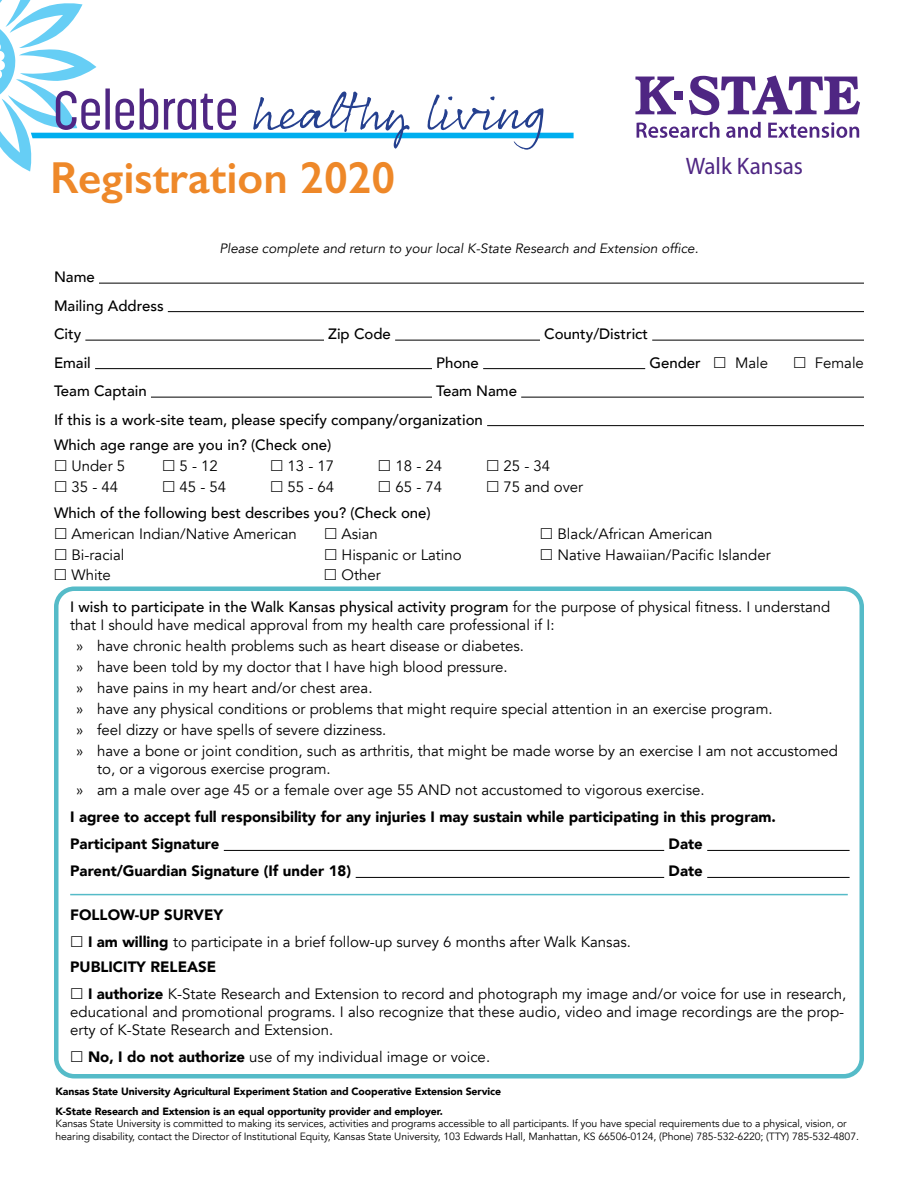
<style>
.page{position:relative;width:918px;height:1188px;background:#fff}
.page>*{position:absolute;margin:0;border:0;box-sizing:border-box;transform-origin:0 0}
.t1{font:600 45px "Gill Sans";color:#ee8829}
.t2{font:23.85px "Myriad Pro";color:#4f2683}
.t3{font:15px/21px "Avenir";color:#000}
.t4{font:500 15px/28.5px "Avenir";color:#000}
.t5{font:900 15px/27px "Avenir";color:#000}
.t6{font:italic 13.5px "Avenir";color:#000}
.t7{font:10.5px/12.6px "Avenir";letter-spacing:-.01em;color:#000}
.t8{font:900 10.5px/19.8px "Avenir";letter-spacing:-.01em;color:#000}
.s1{font-weight:500}
.s2{font-weight:900}
</style>
<div class="page">
<hr style="left:99px;top:283px;width:765px;height:1px;background:#000">
<hr style="left:168px;top:311px;width:696px;height:1px;background:#000">
<hr style="left:85px;top:340px;width:239px;height:1px;background:#000">
<hr style="left:395px;top:340px;width:145px;height:1px;background:#000">
<hr style="left:652px;top:340px;width:212px;height:1px;background:#000">
<hr style="left:95px;top:368px;width:337px;height:1px;background:#000">
<hr style="left:483px;top:368px;width:162px;height:1px;background:#000">
<hr style="left:151px;top:397px;width:281px;height:1px;background:#000">
<hr style="left:521px;top:397px;width:343px;height:1px;background:#000">
<hr style="left:487px;top:425px;width:377px;height:1px;background:#000">
<hr style="left:224px;top:850px;width:440px;height:1px;background:#000">
<hr style="left:707px;top:850px;width:143px;height:1px;background:#000">
<hr style="left:356px;top:877px;width:308px;height:1px;background:#000">
<hr style="left:707px;top:877px;width:143px;height:1px;background:#000">
<div style="left:54px;top:586px;width:810px;height:492px;border:4px solid #55bbc8;border-radius:18px"></div>
<hr style="left:70px;top:894px;width:778px;height:1px;background:#55bbc8">
<div style="left:674px;top:91px;width:9px;height:9px;background:#4f2683"></div>
<svg style="left:635px;top:77px;width:41px;height:37px"></svg>
<svg style="left:689px;top:75px;width:171px;height:40px"></svg>
<svg style="left:637px;top:122px;width:82px;height:16px"></svg>
<svg style="left:726px;top:122px;width:35px;height:16px"></svg>
<svg style="left:768px;top:122px;width:91px;height:16px"></svg>
<svg style="left:1px;top:0;width:573px;height:171px"></svg>
<h1 class="t1" style="left:50px;top:151px;width:347px">Registration 2020</h1>
<h2 class="t2" style="left:686px;top:152px;width:119px">Walk Kansas</h2>
<p class="t4" style="left:54px;top:262px;width:111px">Name<br>Mailing Address<br>City</p>
<p class="t6" style="left:219px;top:240px;width:481px">Please complete and return to your local K-State Research and Extension office.</p>
<p class="t4" style="left:328px;top:319px;width:64px">Zip Code</p>
<p class="t4" style="left:544px;top:319px;width:105px">County/District</p>
<p class="t4" style="left:54px;top:347px;width:38px">Email</p>
<p class="t4" style="left:436px;top:347px;width:44px">Phone</p>
<p class="t4" style="left:649px;top:347px;width:53px">Gender</p>
<p class="t3" style="left:735px;top:352px;width:35px">Male</p>
<p class="t3" style="left:815px;top:352px;width:51px">Female</p>
<p class="t4" style="left:54px;top:376px;width:94px">Team Captain</p>
<p class="t4" style="left:54px;top:376px;width:465px;text-indent:382px">Team Name<br>If this is a work-site team, please specify company/organization</p>
<p class="t4" style="left:54px;top:430px;width:279px">Which age range are you in? (Check one)</p>
<p class="t3" style="left:72px;top:456px;width:55px">Under 5</p>
<p class="t3" style="left:180px;top:456px;width:40px">5 - 12</p>
<p class="t3" style="left:288px;top:456px;width:48px">13 - 17</p>
<p class="t3" style="left:396px;top:456px;width:48px">18 - 24</p>
<p class="t3" style="left:504px;top:456px;width:48px">25 - 34</p>
<p class="t3" style="left:72px;top:477px;width:48px">35 - 44</p>
<p class="t3" style="left:180px;top:477px;width:48px">45 - 54</p>
<p class="t3" style="left:288px;top:477px;width:48px">55 - 64</p>
<p class="t3" style="left:396px;top:477px;width:48px">65 - 74</p>
<p class="t3" style="left:504px;top:477px;width:81px">75 and over</p>
<p class="t4" style="left:54px;top:497px;width:378px">Which of the following best describes you? (Check one)</p>
<p class="t3" style="left:72px;top:523px;width:227px">American Indian/Native American</p>
<p class="t3" style="left:342px;top:523px;width:38px">Asian</p>
<p class="t3" style="left:558px;top:523px;width:157px">Black/African American</p>
<p class="t3" style="left:72px;top:544px;width:55px">Bi-racial</p>
<p class="t3" style="left:342px;top:544px;width:122px">Hispanic or Latino</p>
<p class="t3" style="left:558px;top:544px;width:215px">Native Hawaiian/Pacific Islander</p>
<p class="t3" style="left:72px;top:565px;width:41px">White</p>
<p class="t3" style="left:342px;top:565px;width:41px">Other</p>
<p class="t3" style="left:70px;top:598px;width:762px;line-height:18px"><span class="s1">I wish to participate in the Walk Kansas physical activity program</span> for the purpose of physical fitness. I understand that I should have medical approval from my health care professional if I:</p>
<p class="t3" style="left:76px;top:636px;width:763px">» have chronic health problems such as heart disease or diabetes.<br>» have been told by my doctor that I have high blood pressure.<br>» have pains in my heart and/or chest area.<br>» have any physical conditions or problems that might require special attention in an exercise program.<br>» feel dizzy or have spells of severe dizziness.<br>» have a bone or joint condition, such as arthritis, that might be made worse by an exercise I am not accustomed</p>
<p class="t3" style="left:76px;top:759px;width:630px;text-indent:21px">to, or a vigorous exercise program.<br>» am a male over age 45 or a female over age 55 AND not accustomed to vigorous exercise.</p>
<p class="t5" style="left:70px;top:803px;width:707px">I agree to accept full responsibility for any injuries I may sustain while participating in this program.<br>Participant Signature</p>
<p class="t5" style="left:669px;top:830px;width:36px">Date</p>
<p class="t5" style="left:70px;top:857px;width:283px">Parent/Guardian Signature (If under 18)</p>
<p class="t5" style="left:669px;top:857px;width:36px">Date</p>
<p class="t3" style="left:88px;top:901px;width:545px;line-height:27px;text-indent:-18px"><span class="s2">FOLLOW-UP SURVEY<br>I am willing</span> to participate in a brief follow-up survey 6 months after Walk Kansas.</p>
<p class="t3" style="left:88px;top:954px;width:760px;line-height:27px;text-indent:-18px"><span class="s2">PUBLICITY RELEASE<br>I authorize</span> K-State Research and Extension to record and photograph my image and/or voice for use in research,</p>
<p class="t3" style="left:70px;top:1003px;width:775px;line-height:18px">educational and promotional programs. I also recognize that these audio, video and image recordings are the prop&shy;erty of K-State Research and Extension.</p>
<p class="t3" style="left:88px;top:1047px;width:404px"><span class="s2">No, I do not authorize</span> use of my individual image or voice.</p>
<p class="t8" style="left:56px;top:1081px;width:447px">Kansas State University Agricultural Experiment Station and Cooperative Extension Service<br>K-State Research and Extension is an equal opportunity provider and employer.</p>
<p class="t7" style="left:56px;top:1118px;width:805px">Kansas State University is committed to making its services, activities and programs accessible to all participants. If you have special requirements due to a physical, vision, or hearing disability, contact the Director of Institutional Equity, Kansas State University, 103 Edwards Hall, Manhattan, KS 66506-0124, (Phone) 785-532-6220; (TTY) 785-532-4807.</p>
</div>
